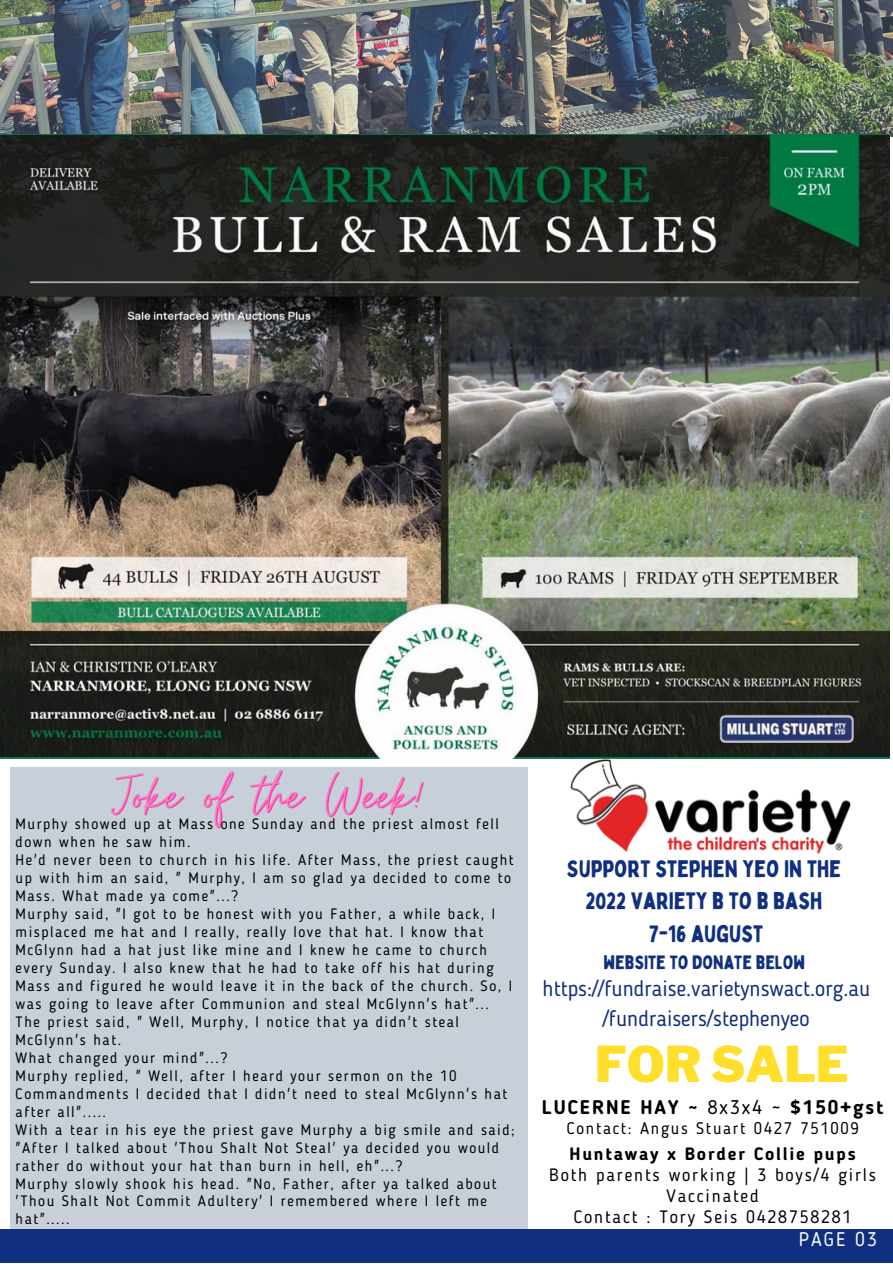
<style>
.page{position:relative;width:893px;height:1264px;background:#fff}
.page>*{position:absolute;margin:0;border:0;box-sizing:border-box;transform-origin:0 0}
.t1{font:900 48.9px "Libre Franklin";color:#ffdf2b}
.t2{font:23.4px/32.5px "Bobby Jones";color:#102f7e;text-align:center}
.t3{font:21.9px/30.3px "Blogger Sans";color:#102f7e;text-align:center}
.t4{font:700 19.65px "Blogger Sans";letter-spacing:.1em;color:#000}
.t5{font:19.65px "Blogger Sans";letter-spacing:.1em;color:#fafafa}
.t6{font:18.9px "Bobby Jones";color:#102f7e}
.t7{font:17.85px/21.1px "Blogger Sans";letter-spacing:.1em;color:#000;text-align:center}
.t8{font:700 17.85px "Blogger Sans";letter-spacing:.1em;color:#000}
.t9{font:16.65px "Blogger Sans";letter-spacing:.1em;color:#000}
.t10{font:15px/18px "Blogger Sans";letter-spacing:.1em;color:#000}
.s1{font-weight:400}
</style>
<div class="page">
<img style="left:0;top:0;width:892px;height:137px">
<div style="left:0;top:1229px;width:892px;height:33px;background:#102f7e"></div>
<div style="left:10px;top:767px;width:517px;height:461px;background:#c7d0d8"></div>
<img style="left:0;top:134px;width:889px;height:624px">
<img style="left:566px;top:758px;width:288px;height:96px">
<img style="left:111px;top:755px;width:317px;height:74px">
<p class="t10" style="left:16px;top:815px;width:500px">Murphy showed up at Mass one Sunday and the priest almost fell down when he saw him.<br>He'd never been to church in his life. After Mass, the priest caught up with him an said, " Murphy, I am so glad ya decided to come to Mass. What made ya come"...?<br>Murphy said, "I got to be honest with you Father, a while back, I misplaced me hat and I really, really love that hat. I know that McGlynn had a hat just like mine and I knew he came to church every Sunday. I also knew that he had to take off his hat during Mass and figured he would leave it in the back of the church. So, I was going to leave after Communion and steal McGlynn's hat"...<br>The priest said, " Well, Murphy, I notice that ya didn't steal McGlynn's hat.<br>What changed your mind"...?<br>Murphy replied, " Well, after I heard your sermon on the 10<br>Commandments I decided that I didn't need to steal McGlynn's hat after all".....<br>With a tear in his eye the priest gave Murphy a big smile and said; "After I talked about 'Thou Shalt Not Steal' ya decided you would rather do without your hat than burn in hell, eh"...?<br>Murphy slowly shook his head. "No, Father, after ya talked about 'Thou Shalt Not Commit Adultery' I remembered where I left me hat".....</p>
<h2 class="t2" style="left:566px;top:851px;width:276px">SUPPORT STEPHEN YEO IN THE<br>2022 VARIETY B TO B BASH<br>7-16 AUGUST</h2>
<p class="t6" style="left:603px;top:950px;width:203px">WEBSITE TO DONATE BELOW</p>
<h3 class="t3" style="left:542px;top:975px;width:329px">https://fundraise.varietynswact.org.au /fundraisers/stephenyeo</h3>
<h1 class="t1" style="left:595px;top:1034px;width:255px">FOR SALE</h1>
<h3 class="t4" style="left:542px;top:1098px;width:343px">LUCERNE HAY ~ <span class="s1">8x3x4 ~</span> $150+gst</h3>
<p class="t9" style="left:566px;top:1121px;width:293px">Contact: Angus Stuart 0427 751009</p>
<p class="t8" style="left:569px;top:1146px;width:287px">Huntaway x Border Collie pups</p>
<p class="t7" style="left:549px;top:1165px;width:328px">Both parents working | 3 boys/4 girls<br>Vaccinated<br>Contact : Tory Seis 0428758281</p>
<h3 class="t5" style="left:798px;top:1231px;width:79px">PAGE 03</h3>
</div>
